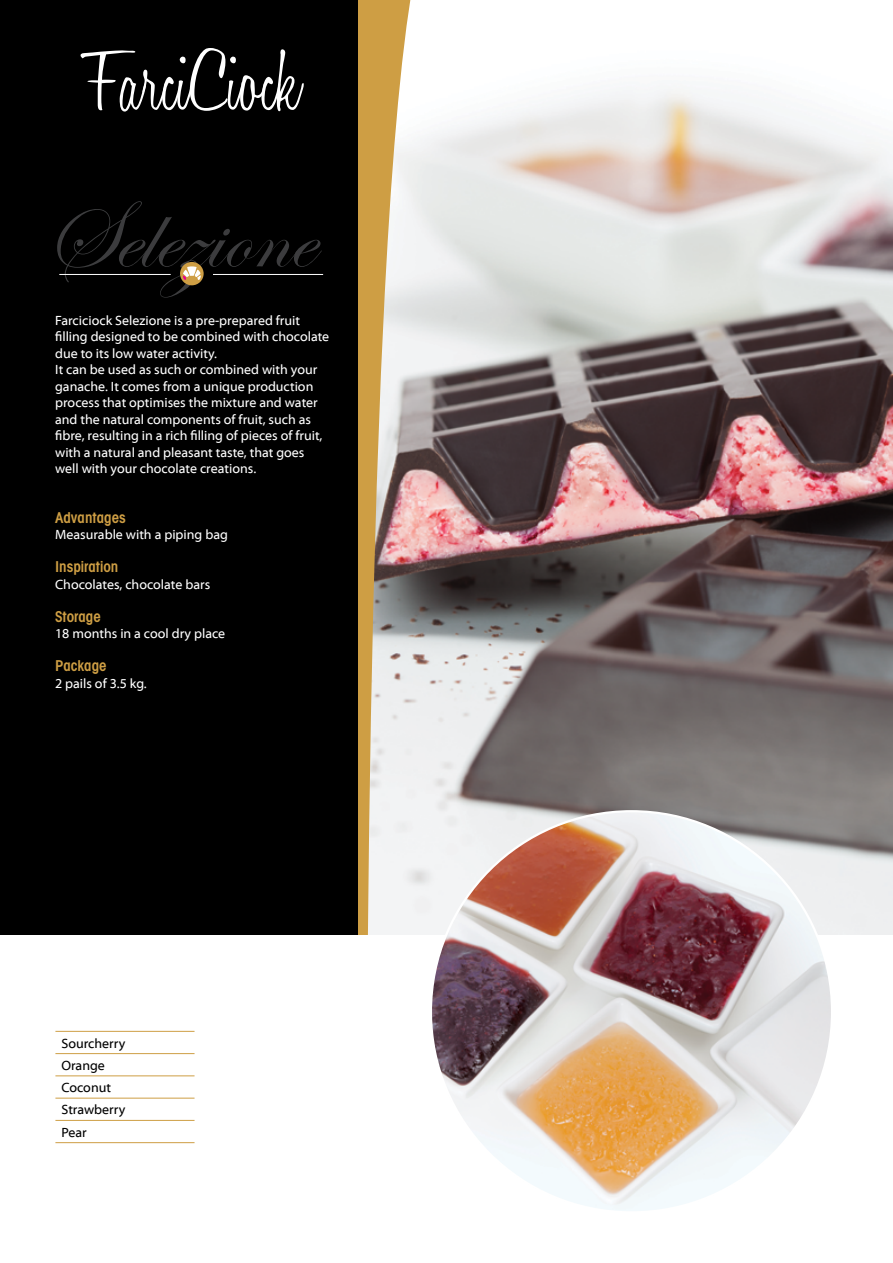
<style>
.page{position:relative;width:893px;height:1263px;background:#fff}
.page>*{position:absolute;margin:0;border:0;box-sizing:border-box;transform-origin:0 0}
.t1{font:300 90px "Honey Script";color:#fff}
.t2{font:600 condensed 15px "Avant Garde LT";color:#ce9e44}
.t3{font:13.5px/16.5px "Myriad Web Pro";color:#fff}
.t4{font:13.5px/22.2px "Myriad Web Pro";color:#000}
</style>
<div class="page">
<img style="left:414px;top:89px;width:479px;height:846px">
<svg style="left:358px;top:0;width:56px;height:935px"></svg>
<div style="left:0;top:0;width:358px;height:1263px;background:#000"></div>
<div style="left:0;top:935px;width:893px;height:328px;background:#fff"></div>
<hr style="left:213px;top:274px;width:110px;height:1px;background:#fff">
<svg style="left:57px;top:201px;width:265px;height:97px"></svg>
<img style="left:431px;top:811px;width:401px;height:401px;border-radius:201px">
<hr style="left:55px;top:1031px;width:140px;height:1px;background:#ce9e44">
<hr style="left:55px;top:1053px;width:140px;height:1px;background:#ce9e44">
<hr style="left:55px;top:1075px;width:140px;height:1px;background:#ce9e44">
<hr style="left:55px;top:1098px;width:140px;height:1px;background:#ce9e44">
<hr style="left:55px;top:1120px;width:140px;height:1px;background:#ce9e44">
<hr style="left:55px;top:1142px;width:140px;height:1px;background:#ce9e44">
<h1 class="t1" style="left:82px;top:27px;width:220px">FarciCiock</h1>
<p class="t3" style="left:55px;top:312px;width:276px">Farciciock Selezione is a pre-prepared fruit filling designed to be combined with chocolate due to its low water activity.<br>It can be used as such or combined with your ganache. It comes from a unique production process that optimises the mixture and water and the natural components of fruit, such as fibre, resulting in a rich filling of pieces of fruit, with a natural and pleasant taste, that goes well with your chocolate creations.</p>
<p class="t2" style="left:55px;top:508px;width:72px">Advantages</p>
<p class="t3" style="left:55px;top:527px;width:174px">Measurable with a piping bag</p>
<p class="t2" style="left:55px;top:558px;width:65px">Inspiration</p>
<p class="t3" style="left:55px;top:576px;width:157px">Chocolates, chocolate bars</p>
<p class="t2" style="left:55px;top:607px;width:47px">Storage</p>
<p class="t3" style="left:55px;top:626px;width:172px">18 months in a cool dry place</p>
<p class="t2" style="left:55px;top:657px;width:53px">Package</p>
<p class="t3" style="left:55px;top:675px;width:93px">2 pails of 3.5 kg.</p>
<p class="t4" style="left:61px;top:1032px;width:65px">Sourcherry<br>Orange<br>Coconut<br>Strawberry<br>Pear</p>
</div>
